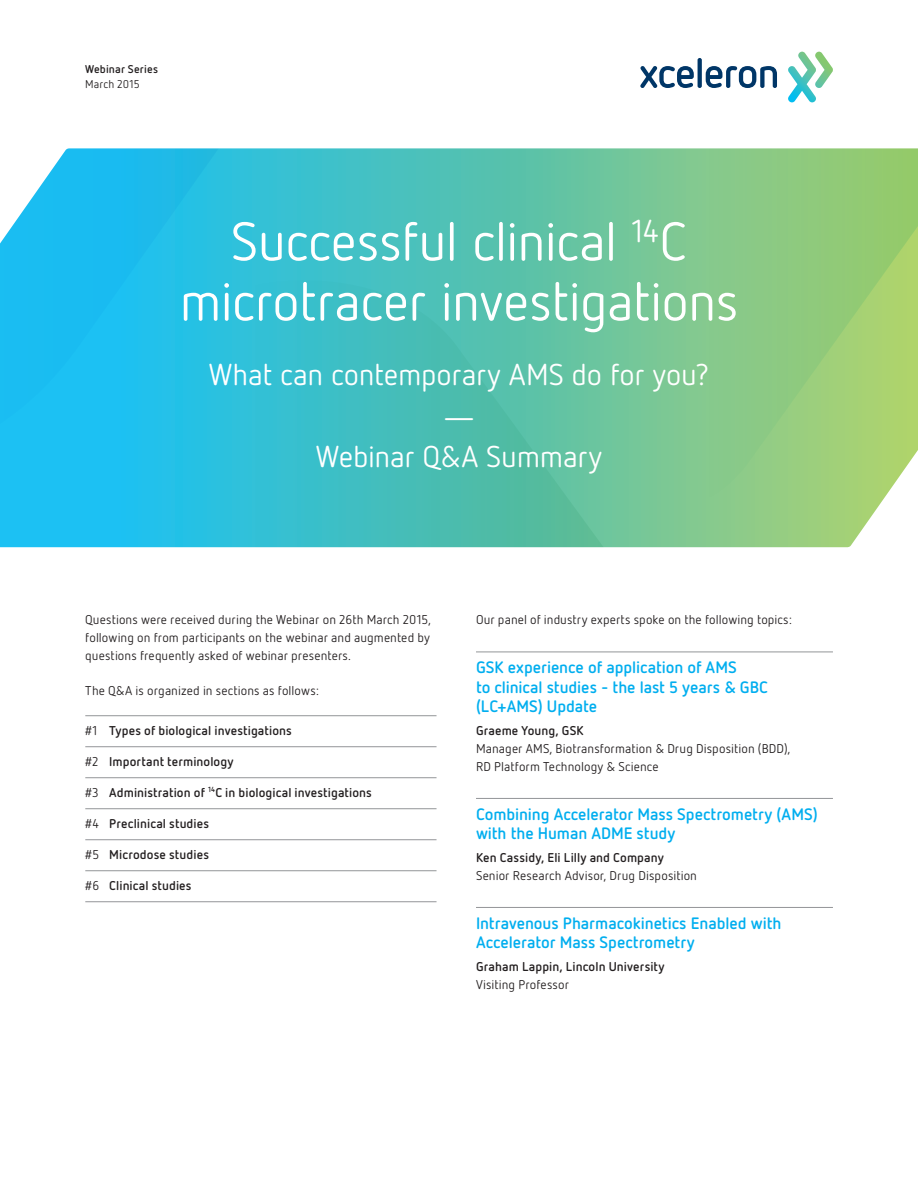
<style>
.page{position:relative;width:918px;height:1188px;background:#fff}
.page>*{position:absolute;margin:0;border:0;box-sizing:border-box;transform-origin:0 0}
.t1{font:54px/60px "Netto OT";letter-spacing:-.015em;color:#fff;text-align:center}
.t2{font:30px/43.2px "Netto OT";letter-spacing:-.01em;color:#fff;text-align:center}
.t3{font:700 16.5px/19.5px "Netto OT";letter-spacing:-.005em;color:#00aeef}
.t4{font:12.75px/18px "Netto OT";letter-spacing:.005em;color:#231f20;text-align:justify}
.t5{font:700 12.75px "Netto OT";letter-spacing:.005em;color:#231f20}
.t6{font:700 11.25px "Netto OT";letter-spacing:.01em;color:#231f20}
.t7{font:11.25px "Netto OT";letter-spacing:.01em;color:#231f20}
.s1{font-weight:400}
</style>
<div class="page">
<svg style="left:0;top:148px;width:874px;height:399px;background:#49c4c9"></svg>
<svg style="left:515px;top:148px;width:403px;height:365px;background:#8dcb86"></svg>
<svg style="left:89px;top:280px;width:710px;height:267px;background:#62c3a6"></svg>
<svg style="left:0;top:148px;width:473px;height:319px;background:#34c0d8"></svg>
<svg style="left:640px;top:66px;width:54px;height:22px"></svg>
<svg style="left:698px;top:58px;width:4px;height:30px"></svg>
<svg style="left:706px;top:66px;width:71px;height:22px"></svg>
<svg style="left:788px;top:52px;width:45px;height:51px"></svg>
<hr style="left:85px;top:715px;width:352px;height:1px;background:#939598">
<hr style="left:85px;top:746px;width:352px;height:1px;background:#939598">
<hr style="left:85px;top:777px;width:352px;height:1px;background:#939598">
<hr style="left:85px;top:808px;width:352px;height:1px;background:#939598">
<hr style="left:85px;top:839px;width:352px;height:1px;background:#939598">
<hr style="left:85px;top:870px;width:352px;height:1px;background:#939598">
<hr style="left:85px;top:901px;width:352px;height:1px;background:#939598">
<hr style="left:476px;top:652px;width:357px;height:1px;background:#939598">
<hr style="left:476px;top:798px;width:357px;height:1px;background:#939598">
<hr style="left:476px;top:907px;width:357px;height:1px;background:#939598">
<p class="t6" style="left:85px;top:62px;width:75px">Webinar Series</p>
<p class="t7" style="left:85px;top:77px;width:56px">March 2015</p>
<h1 class="t1" style="left:179px;top:210px;width:561px">Successful clinical <sup>14</sup>C microtracer investigations</h1>
<h2 class="t2" style="left:209px;top:352px;width:502px">What can contemporary AMS do for you? —</h2>
<h2 class="t2" style="left:316px;top:434px;width:288px">Webinar Q&amp;A Summary</h2>
<p class="t4" style="left:85px;top:610px;width:347px">Questions were received during the Webinar on 26th March 2015, following on from participants on the webinar and augmented by questions frequently asked of webinar presenters.</p>
<p class="t4" style="left:85px;top:681px;width:235px">The Q&amp;A is organized in sections as follows:</p>
<p class="t5" style="left:85px;top:722px;width:208px"><span class="s1">#1</span> Types of biological investigations</p>
<p class="t5" style="left:85px;top:753px;width:150px"><span class="s1">#2</span> Important terminology</p>
<p class="t5" style="left:85px;top:784px;width:288px"><span class="s1">#3</span> Administration of <sup>14</sup>C in biological investigations</p>
<p class="t5" style="left:85px;top:815px;width:125px"><span class="s1">#4</span> Preclinical studies</p>
<p class="t5" style="left:85px;top:846px;width:125px"><span class="s1">#5</span> Microdose studies</p>
<p class="t5" style="left:85px;top:877px;width:108px"><span class="s1">#6</span> Clinical studies</p>
<p class="t4" style="left:476px;top:610px;width:317px">Our panel of industry experts spoke on the following topics:</p>
<p class="t3" style="left:476px;top:657px;width:294px">GSK experience of application of AMS<br>to clinical studies - the last 5 years &amp; GBC (LC+AMS) Update</p>
<p class="t5" style="left:476px;top:722px;width:109px">Graeme Young, GSK</p>
<p class="t4" style="left:476px;top:739px;width:316px">Manager AMS, Biotransformation &amp; Drug Disposition (BDD),<br>RD Platform Technology &amp; Science</p>
<p class="t3" style="left:476px;top:804px;width:343px">Combining Accelerator Mass Spectrometry (AMS) with the Human ADME study</p>
<p class="t5" style="left:476px;top:849px;width:190px">Ken Cassidy, Eli Lilly and Company</p>
<p class="t4" style="left:476px;top:866px;width:223px">Senior Research Advisor, Drug Disposition</p>
<p class="t3" style="left:476px;top:913px;width:307px">Intravenous Pharmacokinetics Enabled with<br>Accelerator Mass Spectrometry</p>
<p class="t5" style="left:476px;top:958px;width:190px">Graham Lappin, Lincoln University</p>
<p class="t4" style="left:476px;top:975px;width:95px">Visiting Professor</p>
</div>
